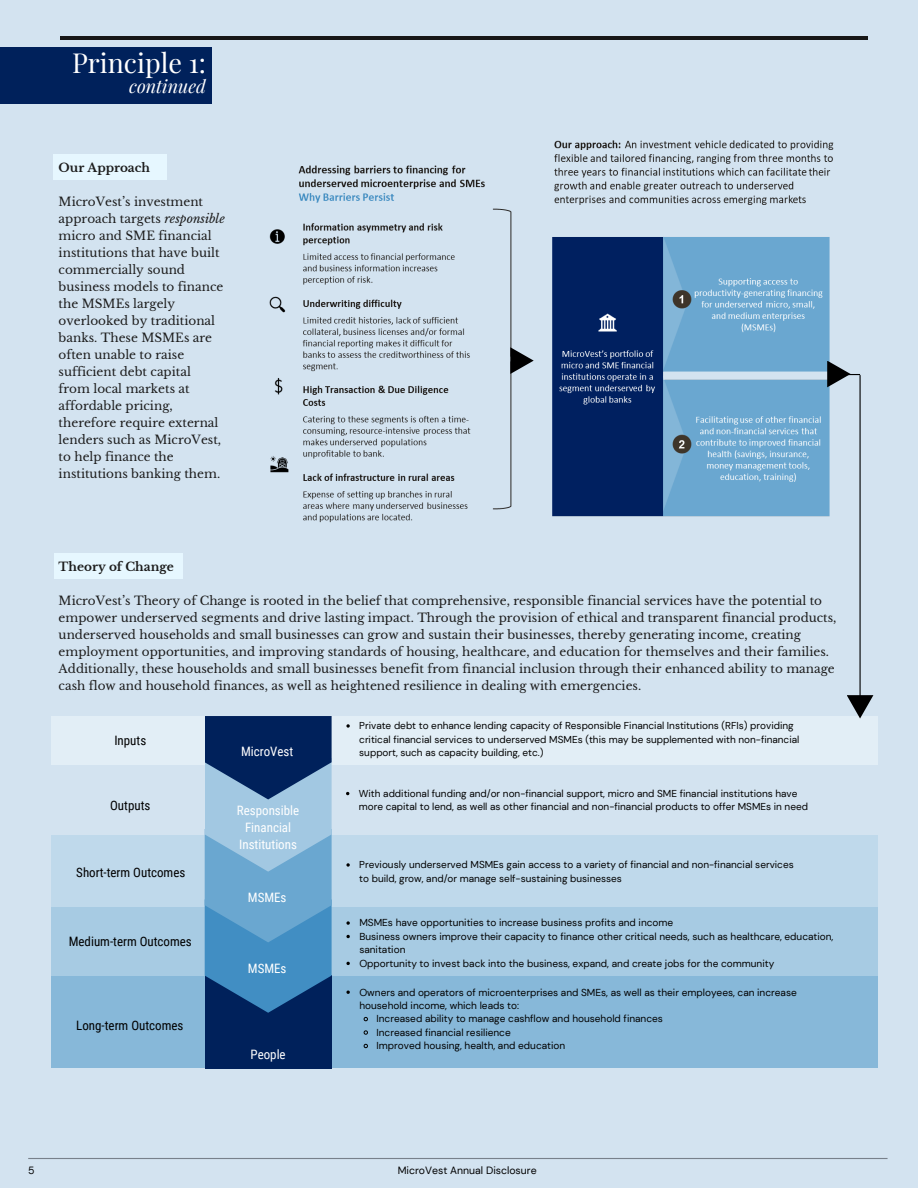
<style>
.page{position:relative;width:918px;height:1188px;background:#d3e3f0}
.page>*{position:absolute;margin:0;border:0;box-sizing:border-box;transform-origin:0 0}
.t1{font:27px "Playfair Display";color:#fff}
.t2{font:italic 18px "Playfair Display";color:#fff}
.t3{font:12.9px "Roboto Condensed";color:#000}
.t4{font:12.9px/17.2px "Roboto Condensed";color:#fff;text-align:center}
.t5{font:12px/17px "Libre Baskerville";color:#1c1c1c}
.t6{font:700 12px "Libre Baskerville";color:#1c1c1c}
.t7{font:10.5px "DM Sans";color:#000}
.t8{font:10.05px/13.4px "DM Sans";color:#000}
.s1{font-style:italic}
</style>
<div class="page">
<hr style="left:60px;top:36px;width:808px;height:3px;background:#181818">
<hr style="left:28px;top:1158px;width:860px;height:1px;background:#78818b">
<div style="left:54px;top:553px;width:129px;height:26px;background:#e6f7ff"></div>
<div style="left:52px;top:716px;width:826px;height:49px;background:#e2eef6"></div>
<div style="left:52px;top:835px;width:826px;height:73px;background:#bfd9eb"></div>
<div style="left:52px;top:908px;width:826px;height:68px;background:#a7cbe3"></div>
<div style="left:52px;top:976px;width:826px;height:91px;background:#87b8d9"></div>
<div style="left:205px;top:994px;width:127px;height:74px;background:#00215b"></div>
<svg style="left:346px;top:724px;width:4px;height:4px"></svg>
<svg style="left:346px;top:863px;width:4px;height:4px"></svg>
<svg style="left:346px;top:921px;width:4px;height:4px"></svg>
<svg style="left:346px;top:935px;width:4px;height:3px"></svg>
<svg style="left:346px;top:962px;width:4px;height:3px"></svg>
<svg style="left:346px;top:991px;width:4px;height:3px"></svg>
<svg style="left:363px;top:1016px;width:5px;height:6px"></svg>
<svg style="left:363px;top:1030px;width:5px;height:5px"></svg>
<svg style="left:363px;top:1043px;width:5px;height:6px"></svg>
<svg style="left:205px;top:716px;width:127px;height:297px;background:#5083b0"></svg>
<div style="left:0;top:47px;width:211px;height:56px;background:#00215b"></div>
<div style="left:54px;top:154px;width:113px;height:26px;background:#e6f7ff"></div>
<img style="left:269px;top:140px;width:565px;height:383px">
<svg style="left:510px;top:347px;width:24px;height:27px"></svg>
<hr style="left:860px;top:375px;width:1px;height:332px;background:#000">
<svg style="left:847px;top:695px;width:26px;height:24px"></svg>
<svg style="left:827px;top:361px;width:33px;height:26px"></svg>
<h1 class="t1" style="left:72px;top:43px;width:135px">Principle 1:</h1>
<h2 class="t2" style="left:129px;top:74px;width:78px">continued</h2>
<p class="t6" style="left:59px;top:160px;width:93px">Our Approach</p>
<p class="t5" style="left:59px;top:193px;width:168px">MicroVest’s investment approach targets <span class="s1">responsible </span>micro and SME financial institutions that have built commercially sound business models to finance the MSMEs largely overlooked by traditional banks. These MSMEs are often unable to raise sufficient debt capital from local markets at affordable pricing, therefore require external lenders such as MicroVest, to help finance the institutions banking them.</p>
<p class="t6" style="left:59px;top:559px;width:117px">Theory of Change</p>
<p class="t5" style="left:59px;top:592px;width:779px">MicroVest’s Theory of Change is rooted in the belief that comprehensive, responsible financial services have the potential to empower underserved segments and drive lasting impact. Through the provision of ethical and transparent financial products, underserved households and small businesses can grow and sustain their businesses, thereby generating income, creating employment opportunities, and improving standards of housing, healthcare, and education for themselves and their families.<br>Additionally, these households and small businesses benefit from financial inclusion through their enhanced ability to manage cash flow and household finances, as well as heightened resilience in dealing with emergencies.</p>
<p class="t3" style="left:114px;top:733px;width:33px">Inputs</p>
<p class="t4" style="left:241px;top:743px;width:54px">MicroVest</p>
<p class="t8" style="left:359px;top:719px;width:442px">Private debt to enhance lending capacity of Responsible Financial Institutions (RFIs) providing critical financial services to underserved MSMEs (this may be supplemented with non-financial support, such as capacity building, etc.)</p>
<p class="t3" style="left:110px;top:798px;width:42px">Outputs</p>
<p class="t8" style="left:359px;top:787px;width:451px">With additional funding and/or non-financial support, micro and SME financial institutions have more capital to lend, as well as other financial and non-financial products to offer MSMEs in need</p>
<p class="t4" style="left:237px;top:802px;width:64px">Responsible<br>Financial<br>Institutions</p>
<p class="t3" style="left:76px;top:865px;width:111px">Short-term Outcomes</p>
<p class="t8" style="left:359px;top:858px;width:436px">Previously underserved MSMEs gain access to a variety of financial and non-financial services to build, grow, and/or manage self-sustaining businesses</p>
<p class="t3" style="left:69px;top:934px;width:125px">Medium-term Outcomes</p>
<p class="t3" style="left:76px;top:1018px;width:109px">Long-term Outcomes</p>
<p class="t4" style="left:248px;top:889px;width:40px">MSMEs</p>
<p class="t4" style="left:248px;top:960px;width:40px">MSMEs</p>
<p class="t4" style="left:251px;top:1046px;width:37px">People</p>
<p class="t8" style="left:359px;top:916px;width:476px">MSMEs have opportunities to increase business profits and income<br>Business owners improve their capacity to finance other critical needs, such as healthcare, education, sanitation<br>Opportunity to invest back into the business, expand, and create jobs for the community</p>
<p class="t8" style="left:359px;top:985px;width:439px">Owners and operators of microenterprises and SMEs, as well as their employees, can increase</p>
<p class="t8" style="left:359px;top:999px;width:161px">household income, which leads to:</p>
<p class="t8" style="left:377px;top:1012px;width:288px">Increased ability to manage cashflow and household finances</p>
<p class="t8" style="left:377px;top:1026px;width:136px">Increased financial resilience</p>
<p class="t8" style="left:377px;top:1039px;width:190px">Improved housing, health, and education</p>
<p class="t7" style="left:28px;top:1164px;width:8px">5</p>
<p class="t7" style="left:398px;top:1164px;width:140px">MicroVest Annual Disclosure</p>
</div>
